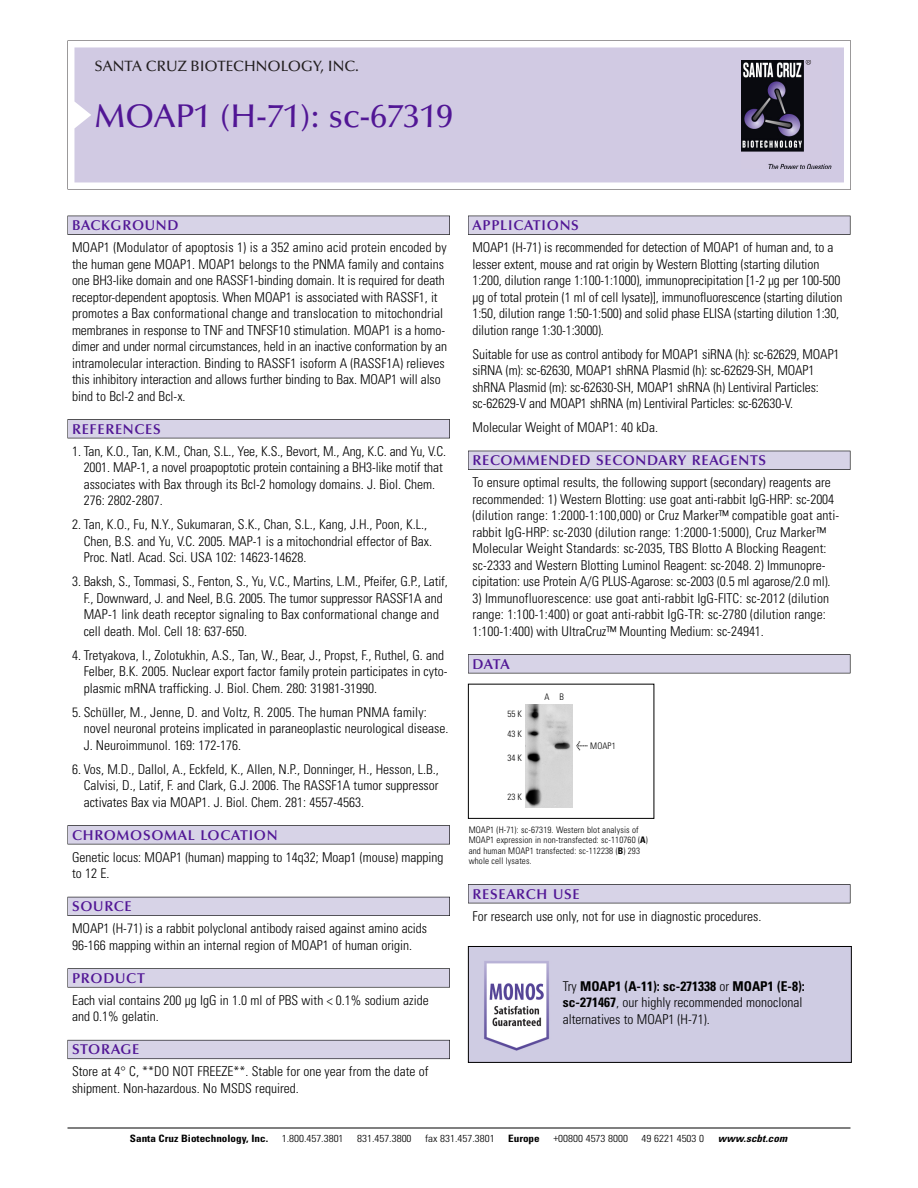
<style>
.page{position:relative;width:918px;height:1188px;background:#fff}
.page>*{position:absolute;margin:0;border:0;box-sizing:border-box;transform-origin:0 0}
.t1{font:500 33px "Optima";color:#511695}
.t2{font:500 15px "Optima";color:#231f20}
.t3{font:600 14.25px "Optima";letter-spacing:.05em;color:#511695}
.t4{font:300 condensed 13.5px/16.5px "Univers";color:#000}
.t5{font:300 condensed 10.2px "Univers";color:#000;scale:1.1 1}
.t6{font:700 condensed 10.2px "Univers";color:#000;scale:1.1 1}
.t7{font:italic 700 condensed 10.2px "Univers";letter-spacing:.005em;color:#000;scale:1.1 1}
.t8{font:300 condensed 9px/10.5px "Univers";letter-spacing:.015em;color:#000}
.s1{font-family:"Meta Plus";font-weight:400;font-stretch:normal;font-size:10.5px}
.s2{font-weight:700}
</style>
<div class="page">
<svg style="left:68px;top:40px;width:783px;height:149px"></svg>
<div style="left:74px;top:47px;width:770px;height:135px;background:#d1cae3"></div>
<img style="left:741px;top:60px;width:90px;height:108px">
<div style="left:68px;top:216px;width:382px;height:19px;background:#525155"></div>
<div style="left:68px;top:216px;width:381px;height:18px;background:#d7d3e7"></div>
<div style="left:68px;top:419px;width:382px;height:19px;background:#525155"></div>
<div style="left:68px;top:420px;width:381px;height:18px;background:#d7d3e7"></div>
<div style="left:68px;top:825px;width:382px;height:19px;background:#545357"></div>
<div style="left:68px;top:826px;width:381px;height:18px;background:#d7d3e7"></div>
<div style="left:68px;top:897px;width:382px;height:19px;background:#54535a"></div>
<div style="left:68px;top:897px;width:381px;height:18px;background:#d7d3e7"></div>
<svg style="left:68px;top:968px;width:382px;height:20px"></svg>
<div style="left:68px;top:969px;width:381px;height:18px;background:#d7d3e7"></div>
<div style="left:68px;top:1040px;width:382px;height:19px;background:#66646e"></div>
<div style="left:68px;top:1040px;width:381px;height:18px;background:#d7d3e7"></div>
<div style="left:468px;top:216px;width:382px;height:19px;background:#525155"></div>
<div style="left:468px;top:216px;width:382px;height:18px;background:#d7d3e7"></div>
<div style="left:468px;top:451px;width:382px;height:19px;background:#515055"></div>
<div style="left:468px;top:451px;width:382px;height:18px;background:#d7d3e7"></div>
<div style="left:468px;top:654px;width:382px;height:19px;background:#545357"></div>
<div style="left:468px;top:655px;width:382px;height:18px;background:#d7d3e7"></div>
<div style="left:468px;top:884px;width:382px;height:19px;background:#525155"></div>
<div style="left:468px;top:885px;width:382px;height:18px;background:#d7d3e7"></div>
<hr style="left:68px;top:1128px;width:782px;height:1px;background:#000">
<div style="left:468px;top:684px;width:186px;height:135px;border:1px solid #000"></div>
<img style="left:525px;top:705px;width:48px;height:103px">
<img style="left:470px;top:948px;width:380px;height:113px">
<div style="left:468px;top:946px;width:384px;height:117px;border:1px solid #000"></div>
<p class="t2" style="left:94px;top:61px;width:266px">SANTA CRUZ BIOTECHNOLOGY, INC.</p>
<h1 class="t1" style="left:94px;top:103px;width:360px">MOAP1 (H-71): sc-67319</h1>
<p class="t3" style="left:72px;top:219px;width:108px">BACKGROUND</p>
<p class="t4" style="left:72px;top:240px;width:376px">MOAP1 (Modulator of apoptosis 1) is a 352 amino acid protein encoded by the human gene MOAP1. MOAP1 belongs to the PNMA family and contains one BH3-like domain and one RASSF1-binding domain. It is required for death receptor-dependent apoptosis. When MOAP1 is associated with RASSF1, it promotes a Bax conformational change and translocation to mitochondrial membranes in response to TNF and TNFSF10 stimulation. MOAP1 is a homo&shy;dimer and under normal circumstances, held in an inactive conformation by an intramolecular interaction. Binding to RASSF1 isoform A (RASSF1A) relieves this inhibitory interaction and allows further binding to Bax. MOAP1 will also bind to Bcl-2 and Bcl-x.</p>
<p class="t3" style="left:72px;top:423px;width:90px">REFERENCES</p>
<p class="t4" style="left:84px;top:444px;width:364px;text-indent:-12px">1. Tan, K.O., Tan, K.M., Chan, S.L., Yee, K.S., Bevort, M., Ang, K.C. and Yu, V.C.<br>2001. MAP-1, a novel proapoptotic protein containing a BH3-like motif that associates with Bax through its Bcl-2 homology domains. J. Biol. Chem.<br>276: 2802-2807.</p>
<p class="t4" style="left:84px;top:517px;width:350px;text-indent:-12px">2. Tan, K.O., Fu, N.Y., Sukumaran, S.K., Chan, S.L., Kang, J.H., Poon, K.L.,<br>Chen, B.S. and Yu, V.C. 2005. MAP-1 is a mitochondrial effector of Bax.<br>Proc. Natl. Acad. Sci. USA 102: 14623-14628.</p>
<p class="t4" style="left:84px;top:574px;width:366px;text-indent:-12px">3. Baksh, S., Tommasi, S., Fenton, S., Yu, V.C., Martins, L.M., Pfeifer, G.P., Latif, F., Downward, J. and Neel, B.G. 2005. The tumor suppressor RASSF1A and MAP-1 link death receptor signaling to Bax conformational change and cell death. Mol. Cell 18: 637-650.</p>
<p class="t4" style="left:84px;top:648px;width:365px;text-indent:-12px">4. Tretyakova, I., Zolotukhin, A.S., Tan, W., Bear, J., Propst, F., Ruthel, G. and<br>Felber, B.K. 2005. Nuclear export factor family protein participates in cyto&shy;plasmic mRNA trafficking. J. Biol. Chem. 280: 31981-31990.</p>
<p class="t4" style="left:84px;top:705px;width:366px;text-indent:-12px">5. Schüller, M., Jenne, D. and Voltz, R. 2005. The human PNMA family: novel neuronal proteins implicated in paraneoplastic neurological disease.<br>J. Neuroimmunol. 169: 172-176.</p>
<p class="t4" style="left:84px;top:762px;width:357px;text-align:justify;text-indent:-12px">6. Vos, M.D., Dallol, A., Eckfeld, K., Allen, N.P., Donninger, H., Hesson, L.B., Calvisi, D., Latif, F. and Clark, G.J. 2006. The RASSF1A tumor suppressor activates Bax via MOAP1. J. Biol. Chem. 281: 4557-4563.</p>
<p class="t3" style="left:72px;top:829px;width:207px">CHROMOSOMAL LOCATION</p>
<p class="t4" style="left:72px;top:850px;width:373px">Genetic locus: MOAP1 (human) mapping to 14q32; Moap1 (mouse) mapping to 12 E.</p>
<p class="t3" style="left:72px;top:901px;width:61px">SOURCE</p>
<p class="t4" style="left:72px;top:921px;width:357px">MOAP1 (H-71) is a rabbit polyclonal antibody raised against amino acids<br>96-166 mapping within an internal region of MOAP1 of human origin.</p>
<p class="t3" style="left:72px;top:972px;width:74px">PRODUCT</p>
<p class="t4" style="left:72px;top:993px;width:358px">Each vial contains 200 µg IgG in 1.0 ml of PBS with &lt; 0.1% sodium azide and 0.1% gelatin.</p>
<p class="t3" style="left:72px;top:1044px;width:69px">STORAGE</p>
<p class="t4" style="left:72px;top:1064px;width:358px">Store at 4° C, **DO NOT FREEZE**. Stable for one year from the date of shipment. Non-hazardous. No MSDS required.</p>
<p class="t3" style="left:473px;top:219px;width:108px">APPLICATIONS</p>
<p class="t4" style="left:473px;top:240px;width:371px">MOAP1 (H-71) is recommended for detection of MOAP1 of human and, to a lesser extent, mouse and rat origin by Western Blotting (starting dilution 1:200, dilution range 1:100-1:1000), immunoprecipitation [1-2 µg per 100-500 µg of total protein (1 ml of cell lysate)], immunofluorescence (starting dilution 1:50, dilution range 1:50-1:500) and solid phase ELISA (starting dilution 1:30, dilution range 1:30-1:3000).</p>
<p class="t4" style="left:473px;top:347px;width:369px">Suitable for use as control antibody for MOAP1 siRNA (h): sc-62629, MOAP1 siRNA (m): sc-62630, MOAP1 shRNA Plasmid (h): sc-62629-SH, MOAP1 shRNA Plasmid (m): sc-62630-SH, MOAP1 shRNA (h) Lentiviral Particles: sc-62629-V and MOAP1 shRNA (m) Lentiviral Particles: sc-62630-V.</p>
<p class="t4" style="left:473px;top:420px;width:187px">Molecular Weight of MOAP1: 40 kDa.</p>
<p class="t3" style="left:473px;top:455px;width:295px">RECOMMENDED SECONDARY REAGENTS</p>
<p class="t4" style="left:473px;top:475px;width:368px">To ensure optimal results, the following support (secondary) reagents are recommended: 1) Western Blotting: use goat anti-rabbit IgG-HRP: sc-2004 (dilution range: 1:2000-1:100,000) or Cruz Marker™ compatible goat anti&shy;rabbit IgG-HRP: sc-2030 (dilution range: 1:2000-1:5000), Cruz Marker™ Molecular Weight Standards: sc-2035, TBS Blotto A Blocking Reagent: sc-2333 and Western Blotting Luminol Reagent: sc-2048. 2) Immunopre&shy;cipitation: use Protein A/G PLUS-Agarose: sc-2003 (0.5 ml agarose/2.0 ml).</p>
<p class="t4" style="left:473px;top:591px;width:358px">3) Immunofluorescence: use goat anti-rabbit IgG-FITC: sc-2012 (dilution range: 1:100-1:400) or goat anti-rabbit IgG-TR: sc-2780 (dilution range:<br>1:100-1:400) with UltraCruz™ Mounting Medium: sc-24941.</p>
<p class="t3" style="left:473px;top:658px;width:39px">DATA</p>
<p class="t8" style="left:507px;top:705px;width:16px;line-height:19.5px">55 K<br>43 K</p>
<p class="t8" style="left:507px;top:753px;width:16px">34 K</p>
<p class="t8" style="left:507px;top:792px;width:16px">23 K</p>
<p class="t8" style="left:545px;top:693px;width:21px">A B</p>
<p class="t8" style="left:576px;top:742px;width:41px"><span class="s1">&lt;</span> MOAP1</p>
<p class="t8" style="left:469px;top:825px;width:181px">MOAP1 (H-71): sc-67319. Western blot analysis of MOAP1 expression in non-transfected: sc-110760 (<span class="s2">A</span>) and human MOAP1 transfected: sc-112238 (<span class="s2">B</span>) 293 whole cell lysates.</p>
<p class="t3" style="left:473px;top:888px;width:109px">RESEARCH USE</p>
<p class="t4" style="left:473px;top:909px;width:290px">For research use only, not for use in diagnostic procedures.</p>
<p class="t4" style="left:563px;top:979px;width:243px">Try <span class="s2">MOAP1 (A-11): sc-271338</span> or <span class="s2">MOAP1 (E-8): sc-271467</span>, our highly recommended monoclonal alternatives to MOAP1 (H-71).</p>
<p class="t6" style="left:130px;top:1135px;width:127px">Santa Cruz Biotechnology, Inc.</p>
<p class="t5" style="left:282px;top:1135px;width:58px">1.800.457.3801</p>
<p class="t5" style="left:357px;top:1135px;width:51px">831.457.3800</p>
<p class="t5" style="left:425px;top:1135px;width:65px">fax 831.457.3801</p>
<p class="t6" style="left:508px;top:1135px;width:30px">Europe</p>
<p class="t5" style="left:553px;top:1135px;width:69px">+00800 4573 8000</p>
<p class="t5" style="left:642px;top:1135px;width:58px">49 6221 4503 0</p>
<p class="t7" style="left:718px;top:1135px;width:64px">www.scbt.com</p>
</div>
